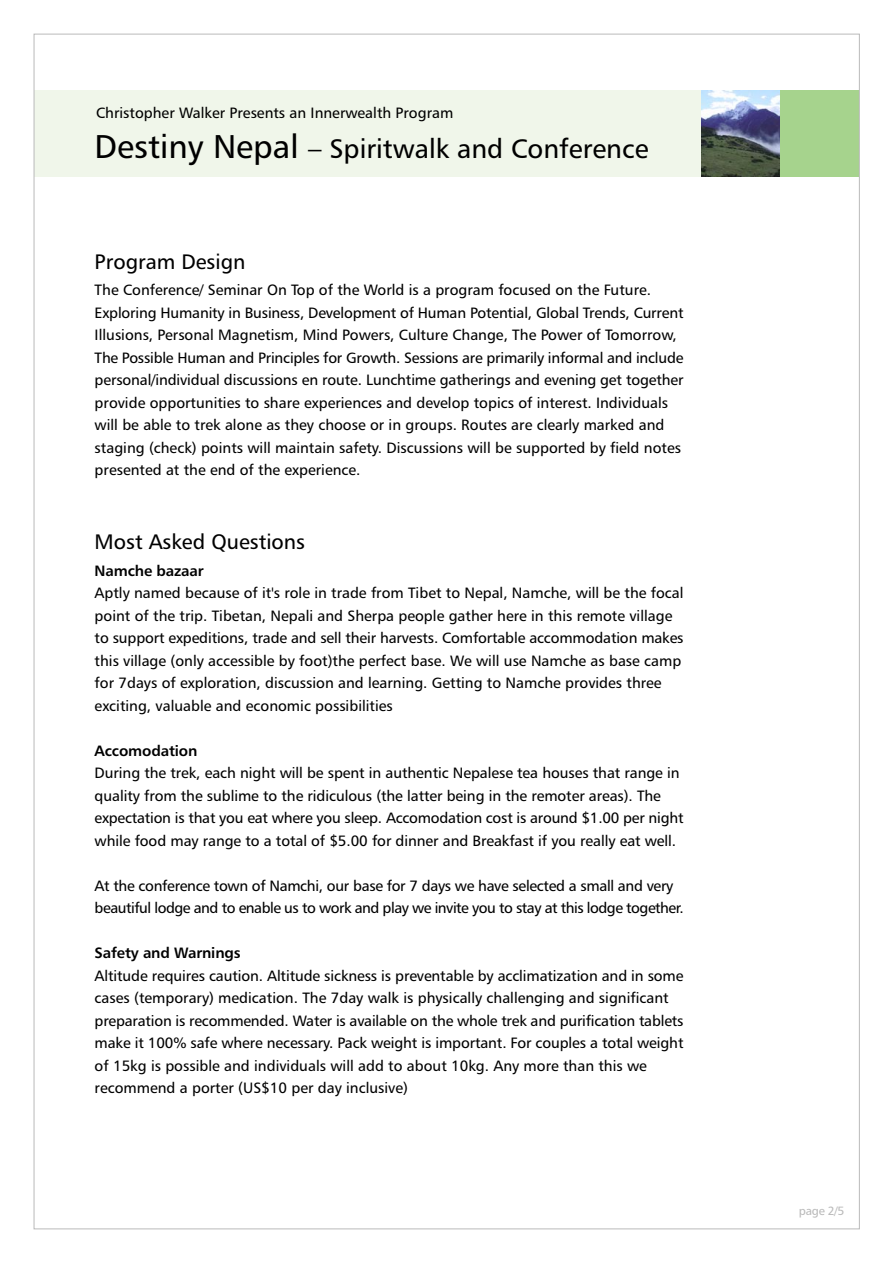
<style>
.page{position:relative;width:893px;height:1263px;background:#fff}
.page>*{position:absolute;margin:0;border:0;box-sizing:border-box;transform-origin:0 0}
.t1{font:27px "Humanist 777 BT Roman B";color:#000}
.t2{font:21px "Humanist 777 BT Roman B";color:#000}
.t3{font:15px/22.5px "Humanist 777 BT Roman B";letter-spacing:-.005em;color:#000}
.t4{font:15px/22.5px "Humanist 777 BT Roman B";letter-spacing:-.03em;color:#000}
.t5{font:15px "Humanist 777 BT Bold B";letter-spacing:-.01em;color:#000}
.t6{font:12px "Humanist 777 BT Roman B";color:#bababa}
.s1{font-size:33px}
</style>
<div class="page">
<div style="left:34px;top:91px;width:667px;height:86px;background:#f0f6ea"></div>
<img style="left:701px;top:91px;width:79px;height:86px">
<div style="left:780px;top:91px;width:79px;height:86px;background:#a6d38d"></div>
<p class="t3" style="left:96px;top:101px;width:358px">Christopher Walker Presents an Innerwealth Program</p>
<h1 class="t1" style="left:95px;top:131px;width:555px"><span class="s1">Destiny Nepal</span> – Spiritwalk and Conference</h1>
<h2 class="t2" style="left:95px;top:248px;width:152px">Program Design</h2>
<p class="t3" style="left:95px;top:279px;width:590px">The Conference/ Seminar On Top of the World is a program focused on the Future.<br>Exploring Humanity in Business, Development of Human Potential, Global Trends, Current Illusions, Personal Magnetism, Mind Powers, Culture Change, The Power of Tomorrow, The Possible Human and Principles for Growth. Sessions are primarily informal and include personal/individual discussions en route. Lunchtime gatherings and evening get together provide opportunities to share experiences and develop topics of interest. Individuals will be able to trek alone as they choose or in groups. Routes are clearly marked and staging (check) points will maintain safety. Discussions will be supported by field notes presented at the end of the experience.</p>
<h2 class="t2" style="left:95px;top:529px;width:212px">Most Asked Questions</h2>
<p class="t5" style="left:95px;top:561px;width:111px">Namche bazaar</p>
<p class="t3" style="left:95px;top:581px;width:590px">Aptly named because of it's role in trade from Tibet to Nepal, Namche, will be the focal point of the trip. Tibetan, Nepali and Sherpa people gather here in this remote village to support expeditions, trade and sell their harvests. Comfortable accommodation makes this village (only accessible by foot)the perfect base. We will use Namche as base camp for 7days of exploration, discussion and learning. Getting to Namche provides three exciting, valuable and economic possibilities</p>
<p class="t5" style="left:95px;top:741px;width:104px">Accomodation</p>
<p class="t3" style="left:95px;top:761px;width:590px">During the trek, each night will be spent in authentic Nepalese tea houses that range in quality from the sublime to the ridiculous (the latter being in the remoter areas). The expectation is that you eat where you sleep. Accomodation cost is around $1.00 per night while food may range to a total of $5.00 for dinner and Breakfast if you really eat well.</p>
<p class="t4" style="left:95px;top:874px;width:590px">At the conference town of Namchi, our base for 7 days we have selected a small and very beautiful lodge and to enable us to work and play we invite you to stay at this lodge together.</p>
<p class="t5" style="left:95px;top:944px;width:147px">Safety and Warnings</p>
<p class="t3" style="left:95px;top:964px;width:590px">Altitude requires caution. Altitude sickness is preventable by acclimatization and in some cases (temporary) medication. The 7day walk is physically challenging and significant preparation is recommended. Water is available on the whole trek and purification tablets make it 100% safe where necessary. Pack weight is important. For couples a total weight of 15kg is possible and individuals will add to about 10kg. Any more than this we recommend a porter (US$10 per day inclusive)</p>
<p class="t6" style="left:798px;top:1204px;width:47px">page 2/5</p>
</div>
